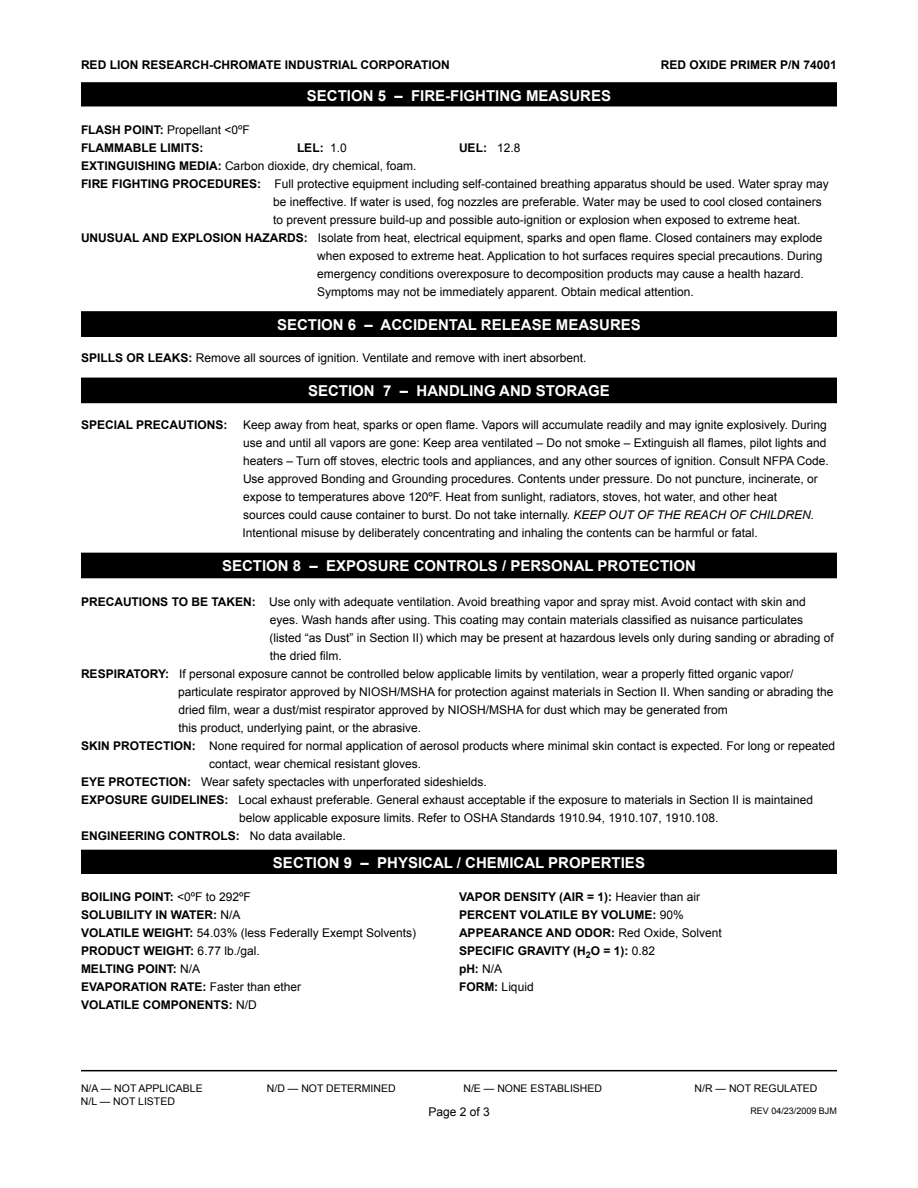
<style>
.page{position:relative;width:918px;height:1188px;background:#fff}
.page>*{position:absolute;margin:0;border:0;box-sizing:border-box;transform-origin:0 0}
.t1{font:700 15px "Arial";color:#fff}
.t2{font:12px/18px "Arial";color:#000}
.t3{font:700 12px/18px "Arial";color:#000}
.t4{font:10.5px "Arial";color:#000}
.t5{font:9px "Arial";color:#000}
.s1{font-weight:400}
.s2{font-weight:700}
.s3{font-style:italic}
</style>
<div class="page">
<hr style="left:81px;top:1070px;width:756px;height:1px;background:#000">
<div style="left:82px;top:312px;width:754px;height:24px;background:#000"></div>
<div style="left:81px;top:311px;width:756px;height:26px;border:2px solid #000"></div>
<div style="left:82px;top:83px;width:754px;height:23px;background:#000"></div>
<div style="left:81px;top:82px;width:756px;height:24px;border:2px solid #000"></div>
<div style="left:82px;top:378px;width:754px;height:24px;background:#000"></div>
<div style="left:81px;top:378px;width:756px;height:25px;border:2px solid #000"></div>
<div style="left:82px;top:553px;width:754px;height:25px;background:#000"></div>
<div style="left:82px;top:850px;width:754px;height:23px;background:#000"></div>
<div style="left:81px;top:850px;width:756px;height:24px;border:2px solid #000"></div>
<p class="t3" style="left:81px;top:57px;width:370px">RED LION RESEARCH-CHROMATE INDUSTRIAL CORPORATION</p>
<p class="t3" style="left:661px;top:57px;width:178px">RED OXIDE PRIMER P/N 74001</p>
<p class="t1" style="left:307px;top:86px;width:306px">SECTION 5 – FIRE-FIGHTING MEASURES</p>
<p class="t3" style="left:81px;top:121px;width:169px">FLASH POINT: <span class="s1">Propellant &lt;0ºF<br></span>FLAMMABLE LIMITS:</p>
<p class="t3" style="left:297px;top:139px;width:52px">LEL: <span class="s1">1.0</span></p>
<p class="t3" style="left:459px;top:139px;width:63px">UEL: <span class="s1">12.8</span></p>
<p class="t2" style="left:81px;top:157px;width:337px"><span class="s2">EXTINGUISHING MEDIA:</span> Carbon dioxide, dry chemical, foam.</p>
<p class="t2" style="left:81px;top:175px;width:749px"><span class="s2">FIRE FIGHTING PROCEDURES:</span> Full protective equipment including self-contained breathing apparatus should be used. Water spray may</p>
<p class="t2" style="left:273px;top:193px;width:550px">be ineffective. If water is used, fog nozzles are preferable. Water may be used to cool closed containers</p>
<p class="t2" style="left:273px;top:211px;width:529px">to prevent pressure build-up and possible auto-ignition or explosion when exposed to extreme heat.</p>
<p class="t2" style="left:81px;top:229px;width:743px"><span class="s2">UNUSUAL AND EXPLOSION HAZARDS:</span> Isolate from heat, electrical equipment, sparks and open flame. Closed containers may explode</p>
<p class="t2" style="left:317px;top:247px;width:507px">when exposed to extreme heat. Application to hot surfaces requires special precautions. During</p>
<p class="t2" style="left:317px;top:265px;width:488px">emergency conditions overexposure to decomposition products may cause a health hazard.</p>
<p class="t2" style="left:317px;top:283px;width:378px">Symptoms may not be immediately apparent. Obtain medical attention.</p>
<p class="t1" style="left:277px;top:315px;width:365px">SECTION 6 – ACCIDENTAL RELEASE MEASURES</p>
<p class="t2" style="left:81px;top:349px;width:507px"><span class="s2">SPILLS OR LEAKS:</span> Remove all sources of ignition. Ventilate and remove with inert absorbent.</p>
<p class="t1" style="left:308px;top:381px;width:303px">SECTION 7 – HANDLING AND STORAGE</p>
<p class="t3" style="left:81px;top:416px;width:148px">SPECIAL PRECAUTIONS:</p>
<p class="t2" style="left:242px;top:416px;width:588px">Keep away from heat, sparks or open flame. Vapors will accumulate readily and may ignite explosively. During use and until all vapors are gone: Keep area ventilated – Do not smoke – Extinguish all flames, pilot lights and heaters – Turn off stoves, electric tools and appliances, and any other sources of ignition. Consult NFPA Code.<br>Use approved Bonding and Grounding procedures. Contents under pressure. Do not puncture, incinerate, or expose to temperatures above 120ºF. Heat from sunlight, radiators, stoves, hot water, and other heat<br>sources could cause container to burst. Do not take internally. <span class="s3">KEEP OUT OF THE REACH OF CHILDREN.<br></span>Intentional misuse by deliberately concentrating and inhaling the contents can be harmful or fatal.</p>
<p class="t1" style="left:222px;top:556px;width:475px">SECTION 8 – EXPOSURE CONTROLS / PERSONAL PROTECTION</p>
<p class="t2" style="left:81px;top:593px;width:726px"><span class="s2">PRECAUTIONS TO BE TAKEN:</span> Use only with adequate ventilation. Avoid breathing vapor and spray mist. Avoid contact with skin and</p>
<p class="t2" style="left:270px;top:611px;width:535px">eyes. Wash hands after using. This coating may contain materials classified as nuisance particulates</p>
<p class="t2" style="left:270px;top:629px;width:566px">(listed “as Dust” in Section II) which may be present at hazardous levels only during sanding or abrading of</p>
<p class="t2" style="left:270px;top:647px;width:74px">the dried film.</p>
<p class="t2" style="left:81px;top:665px;width:714px"><span class="s2">RESPIRATORY:</span> If personal exposure cannot be controlled below applicable limits by ventilation, wear a properly fitted organic vapor/</p>
<p class="t2" style="left:178px;top:683px;width:657px">particulate respirator approved by NIOSH/MSHA for protection against materials in Section II. When sanding or abrading the</p>
<p class="t2" style="left:178px;top:701px;width:551px">dried film, wear a dust/mist respirator approved by NIOSH/MSHA for dust which may be generated from</p>
<p class="t2" style="left:178px;top:719px;width:244px">this product, underlying paint, or the abrasive.</p>
<p class="t2" style="left:81px;top:737px;width:756px"><span class="s2">SKIN PROTECTION:</span> None required for normal application of aerosol products where minimal skin contact is expected. For long or repeated</p>
<p class="t2" style="left:209px;top:755px;width:214px">contact, wear chemical resistant gloves.</p>
<p class="t2" style="left:81px;top:773px;width:407px"><span class="s2">EYE PROTECTION:</span> Wear safety spectacles with unperforated sideshields.</p>
<p class="t2" style="left:81px;top:791px;width:734px"><span class="s2">EXPOSURE GUIDELINES:</span> Local exhaust preferable. General exhaust acceptable if the exposure to materials in Section II is maintained</p>
<p class="t2" style="left:239px;top:809px;width:481px">below applicable exposure limits. Refer to OSHA Standards 1910.94, 1910.107, 1910.108.</p>
<p class="t3" style="left:81px;top:827px;width:266px">ENGINEERING CONTROLS: <span class="s1">No data available.</span></p>
<p class="t1" style="left:273px;top:853px;width:374px">SECTION 9 – PHYSICAL / CHEMICAL PROPERTIES</p>
<p class="t3" style="left:81px;top:888px;width:196px">BOILING POINT: <span class="s1">&lt;0ºF to 292ºF</span></p>
<p class="t3" style="left:459px;top:888px;width:243px">VAPOR DENSITY (AIR = 1): <span class="s1">Heavier than air</span></p>
<p class="t3" style="left:81px;top:906px;width:161px">SOLUBILITY IN WATER: <span class="s1">N/A</span></p>
<p class="t3" style="left:459px;top:906px;width:226px">PERCENT VOLATILE BY VOLUME: <span class="s1">90%</span></p>
<p class="t2" style="left:81px;top:923px;width:337px"><span class="s2">VOLATILE WEIGHT:</span> 54.03% (less Federally Exempt Solvents)</p>
<p class="t3" style="left:459px;top:924px;width:264px">APPEARANCE AND ODOR: <span class="s1">Red Oxide, Solvent</span></p>
<p class="t3" style="left:81px;top:942px;width:180px">PRODUCT WEIGHT: <span class="s1">6.77 lb./gal.</span></p>
<p class="t3" style="left:459px;top:942px;width:198px">SPECIFIC GRAVITY (H<sub>2</sub>O = 1): <span class="s1">0.82</span></p>
<p class="t3" style="left:81px;top:960px;width:121px">MELTING POINT: <span class="s1">N/A</span></p>
<p class="t3" style="left:459px;top:960px;width:45px">pH: <span class="s1">N/A</span></p>
<p class="t3" style="left:81px;top:978px;width:222px">EVAPORATION RATE: <span class="s1">Faster than ether</span></p>
<p class="t2" style="left:459px;top:977px;width:76px"><span class="s2">FORM:</span> Liquid</p>
<p class="t3" style="left:81px;top:996px;width:177px">VOLATILE COMPONENTS: <span class="s1">N/D</span></p>
<p class="t4" style="left:81px;top:1082px;width:123px">N/A — NOT APPLICABLE</p>
<p class="t4" style="left:267px;top:1082px;width:130px">N/D — NOT DETERMINED</p>
<p class="t4" style="left:463px;top:1082px;width:140px">N/E — NONE ESTABLISHED</p>
<p class="t4" style="left:695px;top:1082px;width:124px">N/R — NOT REGULATED</p>
<p class="t4" style="left:81px;top:1094px;width:95px">N/L — NOT LISTED</p>
<p class="t5" style="left:750px;top:1105px;width:88px">REV 04/23/2009 BJM</p>
<p class="t2" style="left:428px;top:1103px;width:63px">Page 2 of 3</p>
</div>
